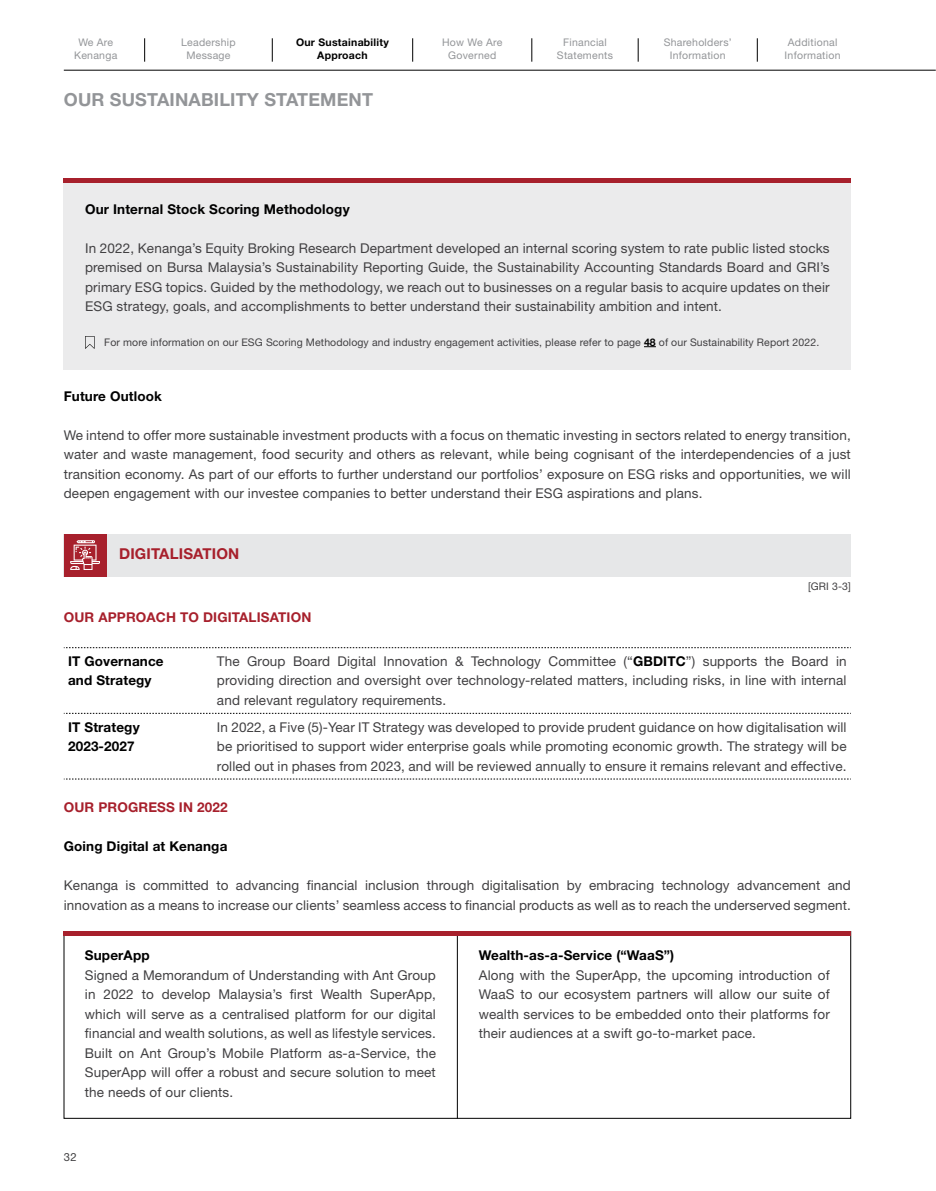
<style>
.page{position:relative;width:936px;height:1191px;background:#fff}
.page>*{position:absolute;margin:0;border:0;box-sizing:border-box;transform-origin:0 0}
.t1{font:700 18px "Helvetica Neue LT Std";letter-spacing:.01em;color:#939598}
.t2{font:700 15px "Helvetica Neue LT Std";letter-spacing:.01em;color:#a7202c}
.t3{font:13.5px/19.5px "Helvetica Neue LT Std";letter-spacing:.01em;color:#414042;text-align:justify}
.t4{font:700 13.5px/19.5px "Helvetica Neue LT Std";letter-spacing:.01em;color:#000}
.t5{font:700 13.5px "Helvetica Neue LT Std";letter-spacing:.01em;color:#a7202c}
.t6{font:11.25px "Helvetica Neue LT Std";color:#414042}
.t7{font:10.5px "Helvetica Neue LT Std";letter-spacing:.01em;color:#414042}
.t8{font:10.5px/13.5px "Helvetica Neue LT Std";letter-spacing:.025em;color:#939598;text-align:center}
.t9{font:700 10.5px/13.5px "Helvetica Neue LT Std";letter-spacing:.025em;color:#000;text-align:center}
.s1{font-weight:700;color:#000}
</style>
<div class="page">
<hr style="left:64px;top:70px;width:871px;height:1px;background:#000">
<svg style="left:144px;top:38px;width:1px;height:24px"></svg>
<svg style="left:272px;top:38px;width:1px;height:24px"></svg>
<svg style="left:412px;top:38px;width:1px;height:24px"></svg>
<svg style="left:531px;top:38px;width:1px;height:24px"></svg>
<svg style="left:638px;top:38px;width:1px;height:24px"></svg>
<svg style="left:757px;top:38px;width:1px;height:24px"></svg>
<div style="left:850px;top:0;width:85px;height:85px;background:#fff"></div>
<div style="left:64px;top:179px;width:786px;height:191px;background:#ebebec"></div>
<hr style="left:64px;top:179px;width:786px;height:4px;background:#a7202c">
<svg style="left:644px;top:346px;width:12px;height:1px"></svg>
<svg style="left:85px;top:336px;width:10px;height:13px"></svg>
<div style="left:64px;top:534px;width:786px;height:42px;background:#e6e7e8"></div>
<div style="left:64px;top:534px;width:42px;height:42px;background:#a7202c"></div>
<svg style="left:70px;top:540px;width:30px;height:30px"></svg>
<svg style="left:64px;top:647px;width:787px;height:1px"></svg>
<svg style="left:64px;top:713px;width:787px;height:1px"></svg>
<svg style="left:64px;top:778px;width:787px;height:1px"></svg>
<hr style="left:457px;top:931px;width:1px;height:187px;background:#000">
<hr style="left:64px;top:931px;width:786px;height:4px;background:#a7202c">
<p class="t8" style="left:74px;top:35px;width:45px">We Are<br>Kenanga</p>
<p class="t8" style="left:181px;top:35px;width:56px">Leadership<br>Message</p>
<p class="t9" style="left:296px;top:35px;width:94px">Our Sustainability<br>Approach</p>
<p class="t8" style="left:442px;top:35px;width:62px">How We Are<br>Governed</p>
<p class="t8" style="left:557px;top:35px;width:58px">Financial<br>Statements</p>
<p class="t8" style="left:663px;top:35px;width:70px">Shareholders’<br>Information</p>
<h1 class="t1" style="left:64px;top:89px;width:311px">OUR SUSTAINABILITY STATEMENT</h1>
<p class="t8" style="left:784px;top:35px;width:57px">Additional<br>Information</p>
<p class="t4" style="left:85px;top:199px;width:266px">Our Internal Stock Scoring Methodology</p>
<p class="t3" style="left:85px;top:238px;width:746px">In 2022, Kenanga’s Equity Broking Research Department developed an internal scoring system to rate public listed stocks premised on Bursa Malaysia’s Sustainability Reporting Guide, the Sustainability Accounting Standards Board and GRI’s primary ESG topics. Guided by the methodology, we reach out to businesses on a regular basis to acquire updates on their ESG strategy, goals, and accomplishments to better understand their sustainability ambition and intent.</p>
<p class="t7" style="left:104px;top:336px;width:716px">For more information on our ESG Scoring Methodology and industry engagement activities, please refer to page <span class="s1">48</span> of our Sustainability Report 2022.</p>
<p class="t4" style="left:64px;top:386px;width:100px">Future Outlook</p>
<p class="t3" style="left:64px;top:425px;width:788px">We intend to offer more sustainable investment products with a focus on thematic investing in sectors related to energy transition, water and waste management, food security and others as relevant, while being cognisant of the interdependencies of a just transition economy. As part of our efforts to further understand our portfolios’ exposure on ESG risks and opportunities, we will deepen engagement with our investee companies to better understand their ESG aspirations and plans.</p>
<p class="t2" style="left:119px;top:545px;width:122px">DIGITALISATION</p>
<p class="t7" style="left:808px;top:580px;width:44px">[GRI 3-3]</p>
<p class="t5" style="left:64px;top:609px;width:249px">OUR APPROACH TO DIGITALISATION</p>
<p class="t4" style="left:68px;top:651px;width:97px">IT Governance and Strategy</p>
<p class="t3" style="left:217px;top:651px;width:631px">The Group Board Digital Innovation &amp; Technology Committee (“<span class="s1">GBDITC</span>”) supports the Board in providing direction and oversight over technology-related matters, including risks, in line with internal and relevant regulatory requirements.</p>
<p class="t4" style="left:68px;top:716px;width:73px">IT Strategy<br>2023-2027</p>
<p class="t3" style="left:217px;top:716px;width:631px">In 2022, a Five (5)-Year IT Strategy was developed to provide prudent guidance on how digitalisation will be prioritised to support wider enterprise goals while promoting economic growth. The strategy will be rolled out in phases from 2023, and will be reviewed annually to ensure it remains relevant and effective.</p>
<p class="t5" style="left:64px;top:799px;width:165px">OUR PROGRESS IN 2022</p>
<p class="t4" style="left:64px;top:836px;width:165px">Going Digital at Kenanga</p>
<p class="t3" style="left:64px;top:875px;width:788px">Kenanga is committed to advancing financial inclusion through digitalisation by embracing technology advancement and innovation as a means to increase our clients’ seamless access to financial products as well as to reach the underserved segment.</p>
<p class="t4" style="left:85px;top:945px;width:66px">SuperApp</p>
<p class="t3" style="left:85px;top:965px;width:352px">Signed a Memorandum of Understanding with Ant Group in 2022 to develop Malaysia’s first Wealth SuperApp, which will serve as a centralised platform for our digital financial and wealth solutions, as well as lifestyle services.<br>Built on Ant Group’s Mobile Platform as-a-Service, the SuperApp will offer a robust and secure solution to meet the needs of our clients.</p>
<p class="t4" style="left:479px;top:945px;width:197px">Wealth-as-a-Service (“WaaS”)</p>
<p class="t3" style="left:479px;top:965px;width:352px">Along with the SuperApp, the upcoming introduction of WaaS to our ecosystem partners will allow our suite of wealth services to be embedded onto their platforms for their audiences at a swift go-to-market pace.</p>
<p class="t6" style="left:64px;top:1150px;width:14px">32</p>
</div>
